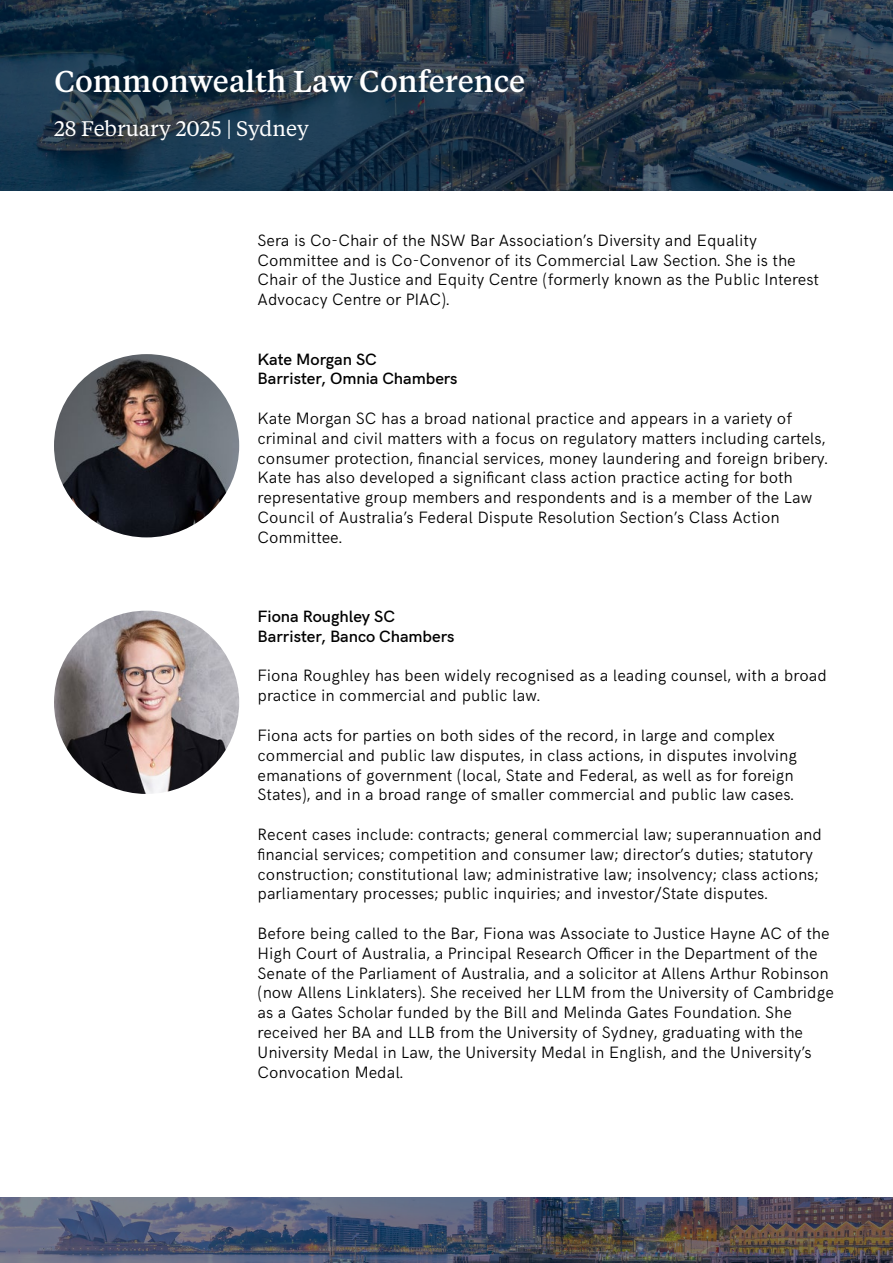
<style>
.page{position:relative;width:893px;height:1263px;background:#fff}
.page>*{position:absolute;margin:0;border:0;box-sizing:border-box;transform-origin:0 0}
.t1{font:500 30px "Tiempos Text";color:#fff}
.t2{font:21px "Tiempos Text";color:#fff}
.t3{font:300 16.5px/19.8px "HK Grotesk";color:#000}
.t4{font:600 16.5px/19.8px "HK Grotesk";color:#000}
</style>
<div class="page">
<svg style="left:0;top:0;width:893px;height:191px;background:#1e3245"></svg>
<img style="left:0;top:1197px;width:893px;height:66px">
<img style="left:54px;top:354px;width:185px;height:183px">
<img style="left:54px;top:611px;width:185px;height:183px">
<h1 class="t1" style="left:54px;top:61px;width:472px">Commonwealth Law Conference</h1>
<p class="t2" style="left:54px;top:114px;width:256px">28 February 2025 | Sydney</p>
<p class="t3" style="left:258px;top:229px;width:563px">Sera is Co-Chair of the NSW Bar Association’s Diversity and Equality Committee and is Co-Convenor of its Commercial Law Section. She is the Chair of the Justice and Equity Centre (formerly known as the Public Interest Advocacy Centre or PIAC).</p>
<p class="t4" style="left:258px;top:348px;width:201px">Kate Morgan SC<br>Barrister, Omnia Chambers</p>
<p class="t3" style="left:258px;top:407px;width:572px">Kate Morgan SC has a broad national practice and appears in a variety of criminal and civil matters with a focus on regulatory matters including cartels, consumer protection, financial services, money laundering and foreign bribery.<br>Kate has also developed a significant class action practice acting for both representative group members and respondents and is a member of the Law Council of Australia’s Federal Dispute Resolution Section’s Class Action Committee.</p>
<p class="t4" style="left:258px;top:605px;width:198px">Fiona Roughley SC<br>Barrister, Banco Chambers</p>
<p class="t3" style="left:258px;top:664px;width:571px">Fiona Roughley has been widely recognised as a leading counsel, with a broad practice in commercial and public law.</p>
<p class="t3" style="left:258px;top:724px;width:541px">Fiona acts for parties on both sides of the record, in large and complex commercial and public law disputes, in class actions, in disputes involving emanations of government (local, State and Federal, as well as for foreign States), and in a broad range of smaller commercial and public law cases.</p>
<p class="t3" style="left:258px;top:823px;width:566px">Recent cases include: contracts; general commercial law; superannuation and financial services; competition and consumer law; director’s duties; statutory construction; constitutional law; administrative law; insolvency; class actions; parliamentary processes; public inquiries; and investor/State disputes.</p>
<p class="t3" style="left:258px;top:922px;width:578px">Before being called to the Bar, Fiona was Associate to Justice Hayne AC of the High Court of Australia, a Principal Research Officer in the Department of the Senate of the Parliament of Australia, and a solicitor at Allens Arthur Robinson (now Allens Linklaters). She received her LLM from the University of Cambridge as a Gates Scholar funded by the Bill and Melinda Gates Foundation. She received her BA and LLB from the University of Sydney, graduating with the University Medal in Law, the University Medal in English, and the University’s Convocation Medal.</p>
</div>
